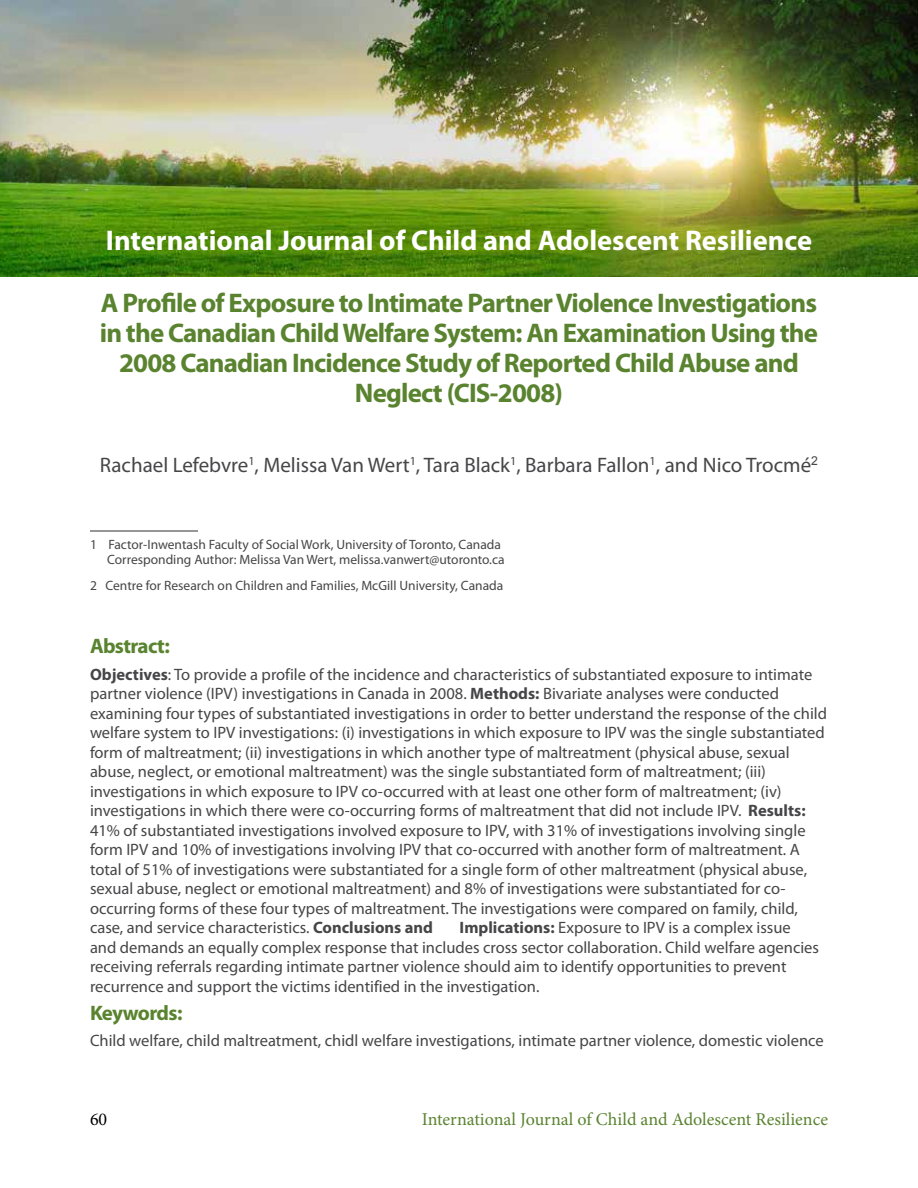
<style>
.page{position:relative;width:918px;height:1188px;background:#fff}
.page>*{position:absolute;margin:0;border:0;box-sizing:border-box;transform-origin:0 0}
.t1{font:700 28.5px "Myriad Pro";color:#fff}
.t2{font:700 27px/30px "Myriad Pro";letter-spacing:-.03em;color:#5a832f;text-align:center}
.t3{font:21px "Myriad Pro";color:#464547}
.t4{font:700 21px "Myriad Pro";letter-spacing:-.03em;color:#5a832f}
.t5{font:18px "Minion Pro";color:#5a832f}
.t6{font:18px "Minion Pro";color:#000}
.t7{font:16.5px/19.5px "Myriad Pro";color:#464547}
.t8{font:13.5px/15px "Myriad Pro";color:#464547;text-align:right}
.s1{font-weight:700}
</style>
<div class="page">
<img style="left:0;top:0;width:918px;height:276px">
<hr style="left:90px;top:530px;width:108px;height:2px;background:#464547">
<h1 class="t1" style="left:106px;top:221px;width:708px">International Journal of Child and Adolescent Resilience</h1>
<h2 class="t2" style="left:100px;top:287px;width:720px">A Profile of Exposure to Intimate Partner Violence Investigations in the Canadian Child Welfare System: An Examination Using the 2008 Canadian Incidence Study of Reported Child Abuse and Neglect (CIS-2008)</h2>
<p class="t3" style="left:100px;top:452px;width:720px">Rachael Lefebvre<sup>1</sup>, Melissa Van Wert<sup>1</sup>, Tara Black<sup>1</sup>, Barbara Fallon<sup>1</sup>, and Nico Trocmé<sup>2</sup></p>
<p class="t8" style="left:90px;top:537px;width:416px">1 Factor-Inwentash Faculty of Social Work, University of Toronto, Canada<br>Corresponding Author: Melissa Van Wert, melissa.vanwert@utoronto.ca</p>
<p class="t8" style="left:90px;top:577px;width:415px">2 Centre for Research on Children and Families, McGill University, Canada</p>
<p class="t4" style="left:90px;top:632px;width:81px">Abstract:</p>
<p class="t7" style="left:90px;top:664px;width:739px"><span class="s1">Objectives</span>: To provide a profile of the incidence and characteristics of substantiated exposure to intimate partner violence (IPV) investigations in Canada in 2008. <span class="s1">Methods:</span> Bivariate analyses were conducted examining four types of substantiated investigations in order to better understand the response of the child welfare system to IPV investigations: (i) investigations in which exposure to IPV was the single substantiated form of maltreatment; (ii) investigations in which another type of maltreatment (physical abuse, sexual abuse, neglect, or emotional maltreatment) was the single substantiated form of maltreatment; (iii) investigations in which exposure to IPV co-occurred with at least one other form of maltreatment; (iv) investigations in which there were co-occurring forms of maltreatment that did not include IPV. <span class="s1">Results:<br></span>41% of substantiated investigations involved exposure to IPV, with 31% of investigations involving single form IPV and 10% of investigations involving IPV that co-occurred with another form of maltreatment. A total of 51% of investigations were substantiated for a single form of other maltreatment (physical abuse, sexual abuse, neglect or emotional maltreatment) and 8% of investigations were substantiated for co&shy;occurring forms of these four types of maltreatment. The investigations were compared on family, child, case, and service characteristics. <span class="s1">Conclusions and</span></p>
<p class="t7" style="left:90px;top:918px;width:731px;text-indent:370px"><span class="s1">Implications:</span> Exposure to IPV is a complex issue and demands an equally complex response that includes cross sector collaboration. Child welfare agencies receiving referrals regarding intimate partner violence should aim to identify opportunities to prevent recurrence and support the victims identified in the investigation.</p>
<p class="t4" style="left:90px;top:1000px;width:94px">Keywords:</p>
<p class="t7" style="left:90px;top:1030px;width:735px">Child welfare, child maltreatment, chidl welfare investigations, intimate partner violence, domestic violence</p>
<p class="t6" style="left:90px;top:1107px;width:19px">60</p>
<p class="t5" style="left:422px;top:1107px;width:408px">International Journal of Child and Adolescent Resilience</p>
</div>
